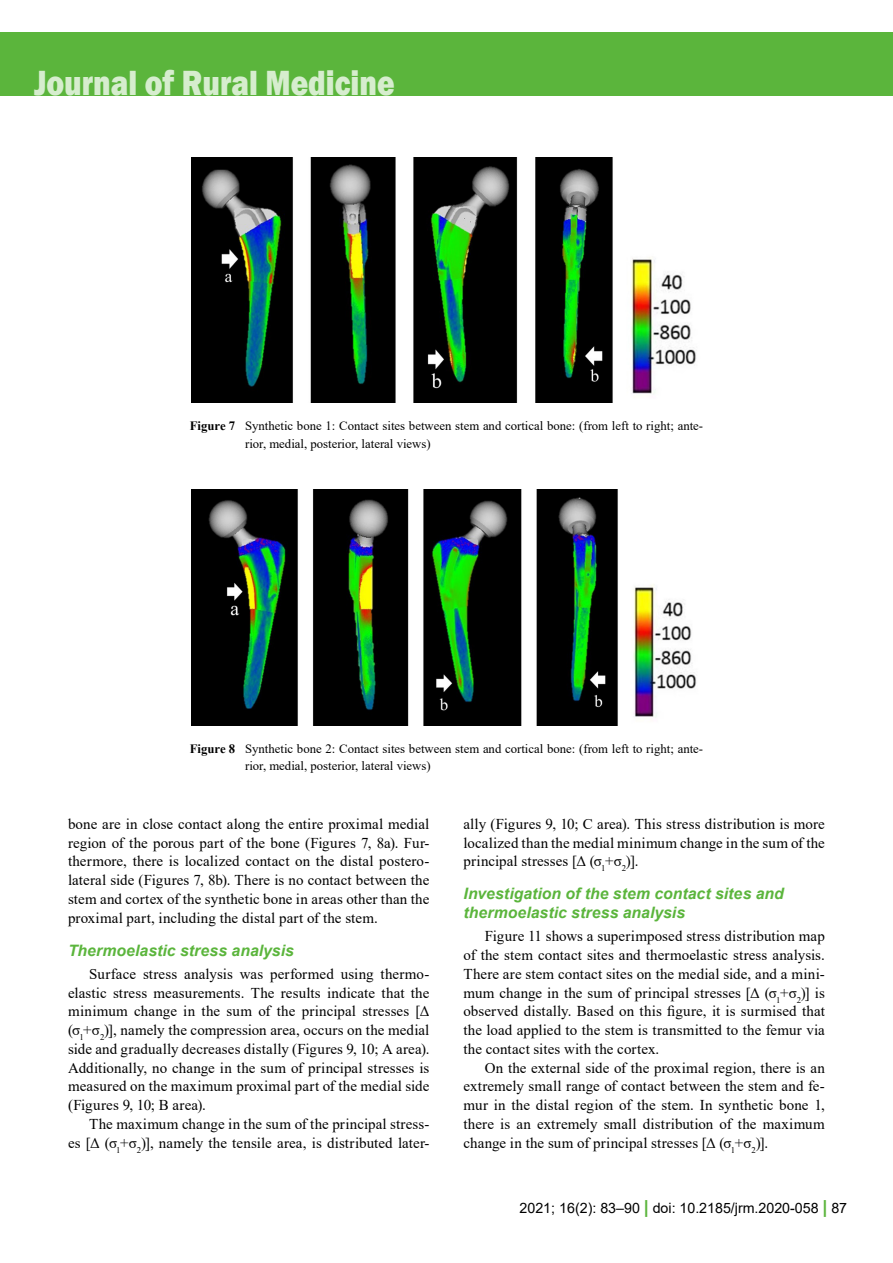
<style>
.page{position:relative;width:893px;height:1263px;background:#fff}
.page>*{position:absolute;margin:0;border:0;box-sizing:border-box;transform-origin:0 0}
.t1{font:800 36px "Franklin Gothic";color:#d6edce;scale:.83 1}
.t2{font:italic 700 15.75px/18.8px "Arial";color:#5bb53c}
.t3{font:15px/18.8px "Times New Roman";letter-spacing:.005em;color:#000;text-align:justify}
.t4{font:14.25px "Arial";color:#000}
.t5{font:12.75px/17.2px "Times New Roman";color:#000}
.s1{font-weight:700}
.s2{font-weight:700;font-size:18px;color:#5bb53c}
</style>
<div class="page">
<div style="left:0;top:32px;width:893px;height:64px;background:#5bb53c"></div>
<img style="left:191px;top:157px;width:505px;height:246px">
<img style="left:191px;top:489px;width:506px;height:236px">
<h1 class="t1" style="left:34px;top:59px;width:436px">Journal of Rural Medicine</h1>
<p class="t5" style="left:245px;top:417px;width:460px;text-indent:-55px"><span class="s1">Figure 7</span> Synthetic bone 1: Contact sites between stem and cortical bone: (from left to right; ante&shy;rior, medial, posterior, lateral views)</p>
<p class="t5" style="left:245px;top:740px;width:460px;text-indent:-55px"><span class="s1">Figure 8</span> Synthetic bone 2: Contact sites between stem and cortical bone: (from left to right; ante&shy;rior, medial, posterior, lateral views)</p>
<p class="t3" style="left:68px;top:814px;width:363px">bone are in close contact along the entire proximal medial region of the porous part of the bone (Figures 7, 8a). Fur&shy;thermore, there is localized contact on the distal postero&shy;lateral side (Figures 7, 8b). There is no contact between the stem and cortex of the synthetic bone in areas other than the proximal part, including the distal part of the stem.</p>
<p class="t2" style="left:68px;top:941px;width:227px">Thermoelastic stress analysis</p>
<p class="t3" style="left:68px;top:964px;width:363px;text-indent:21px">Surface stress analysis was performed using thermo&shy;elastic stress measurements. The results indicate that the minimum change in the sum of the principal stresses [Δ (σ<sub>1</sub>+σ<sub>2</sub>)], namely the compression area, occurs on the medial side and gradually decreases distally (Figures 9, 10; A area).<br>Additionally, no change in the sum of principal stresses is measured on the maximum proximal part of the medial side (Figures 9, 10; B area).</p>
<p class="t3" style="left:68px;top:1114px;width:363px;text-align:right">The maximum change in the sum of the principal stress-<br>es [Δ (σ<sub>1</sub>+σ<sub>2</sub>)], namely the tensile area, is distributed later-</p>
<p class="t3" style="left:463px;top:814px;width:363px">ally (Figures 9, 10; C area). This stress distribution is more localized than the medial minimum change in the sum of the principal stresses [Δ (σ<sub>1</sub>+σ<sub>2</sub>)].</p>
<p class="t2" style="left:463px;top:885px;width:322px">Investigation of the stem contact sites and thermoelastic stress analysis</p>
<p class="t3" style="left:463px;top:926px;width:363px;text-indent:21px">Figure 11 shows a superimposed stress distribution map of the stem contact sites and thermoelastic stress analysis.<br>There are stem contact sites on the medial side, and a mini&shy;mum change in the sum of principal stresses [Δ (σ<sub>1</sub>+σ<sub>2</sub>)] is observed distally. Based on this figure, it is surmised that the load applied to the stem is transmitted to the femur via the contact sites with the cortex.</p>
<p class="t3" style="left:463px;top:1058px;width:363px;text-indent:21px">On the external side of the proximal region, there is an extremely small range of contact between the stem and fe&shy;mur in the distal region of the stem. In synthetic bone 1, there is an extremely small distribution of the maximum change in the sum of principal stresses [Δ (σ<sub>1</sub>+σ<sub>2</sub>)].</p>
<p class="t4" style="left:519px;top:1198px;width:329px">2021; 16(2): 83–90 <span class="s2">|</span> doi: 10.2185/jrm.2020-058 <span class="s2">|</span> 87</p>
</div>
